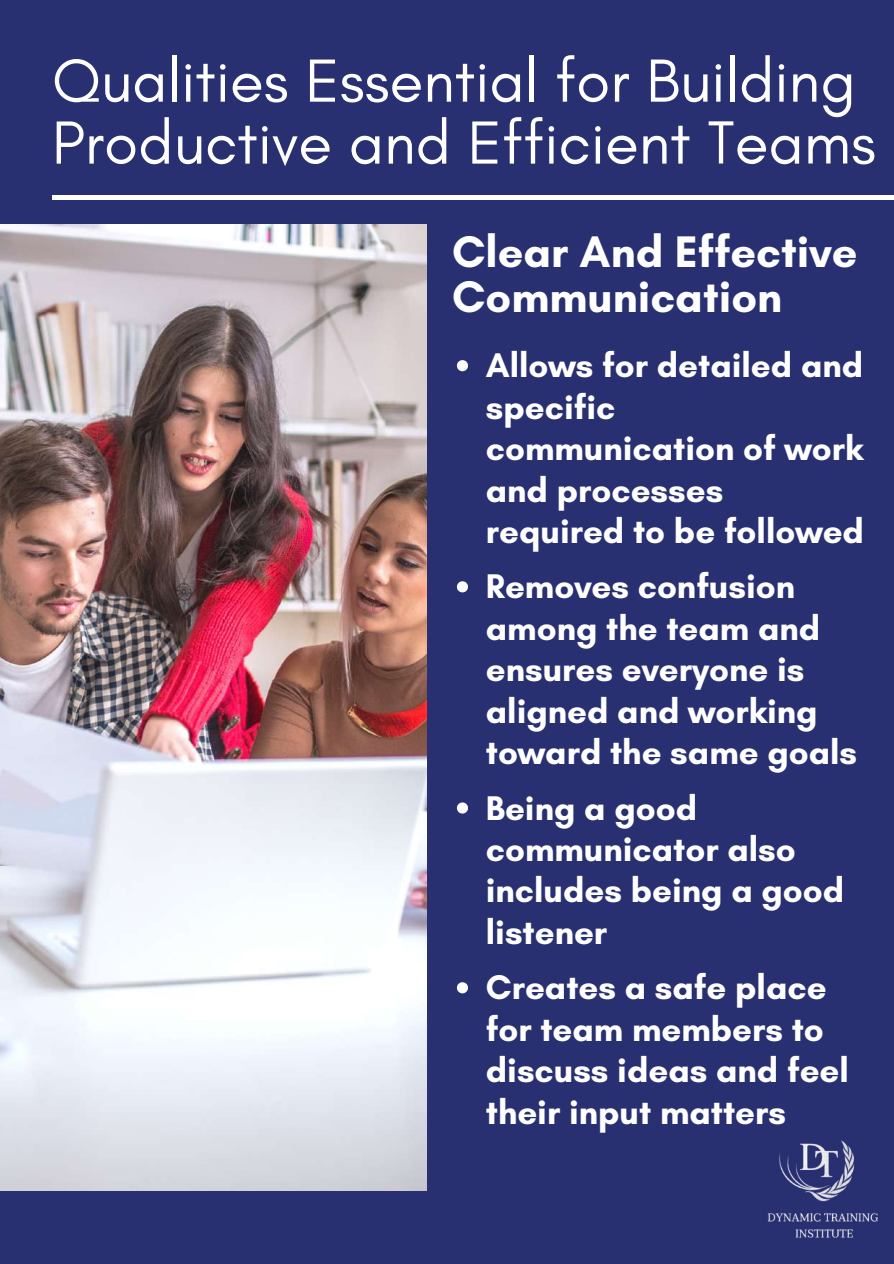
<style>
.page{position:relative;width:894px;height:1264px;background:#fff}
.page>*{position:absolute;margin:0;border:0;box-sizing:border-box;transform-origin:0 0}
.t1{font:61.95px/61.9px "Glacial Indifference";color:#fff}
.t2{font:700 45px/45px "Glacial Indifference";color:#fff}
.t3{font:700 34.8px/41.4px "Glacial Indifference";color:#fff}
</style>
<div class="page">
<div style="left:0;top:0;width:893px;height:1263px;background:#293072"></div>
<hr style="left:52px;top:196px;width:841px;height:3px;background:#fff">
<svg style="left:457px;top:360px;width:11px;height:11px"></svg>
<svg style="left:457px;top:581px;width:11px;height:11px"></svg>
<svg style="left:457px;top:802px;width:11px;height:11px"></svg>
<svg style="left:457px;top:982px;width:11px;height:11px"></svg>
<img style="left:0;top:225px;width:426px;height:965px">
<img style="left:768px;top:1140px;width:110px;height:98px">
<h1 class="t1" style="left:52px;top:49px;width:825px">Qualities Essential for Building<br>Productive and Efficient Teams</h1>
<p class="t2" style="left:452px;top:229px;width:406px">Clear And Effective<br>Communication</p>
<p class="t3" style="left:485px;top:344px;width:379px">Allows for detailed and specific communication of work and processes required to be followed</p>
<p class="t3" style="left:485px;top:565px;width:373px">Removes confusion among the team and ensures everyone is aligned and working toward the same goals</p>
<p class="t3" style="left:485px;top:786px;width:360px">Being a good communicator also includes being a good listener</p>
<p class="t3" style="left:485px;top:966px;width:364px">Creates a safe place for team members to discuss ideas and feel their input matters</p>
</div>
